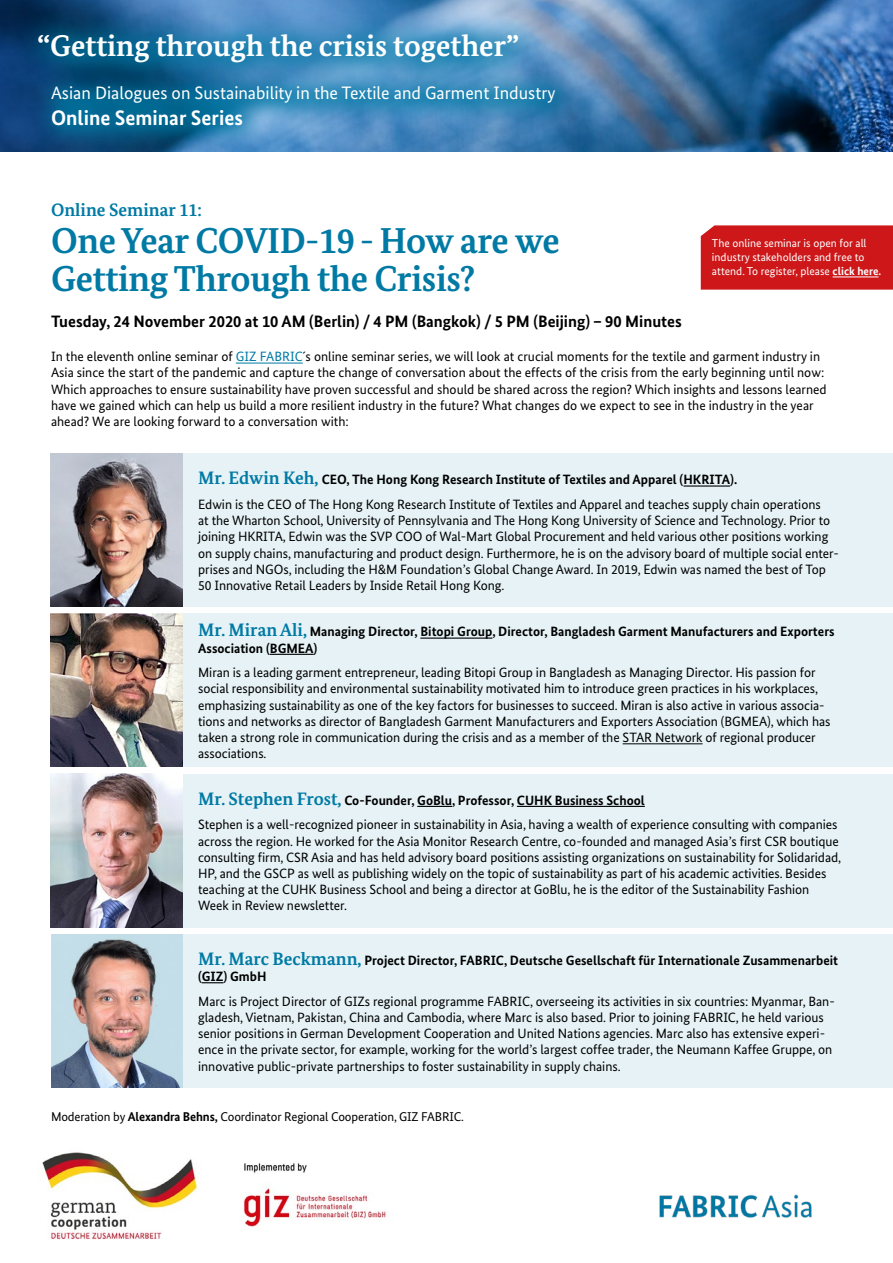
<style>
.page{position:relative;width:893px;height:1263px;background:#fff}
.page>*{position:absolute;margin:0;border:0;box-sizing:border-box;transform-origin:0 0}
.t1{font:700 36px/37.5px "Bundes Serif";letter-spacing:-.01em;color:#007aa4}
.t2{font:700 30px "Bundes Serif";color:#fff}
.t3{font:700 21px "Bundes Sans";color:#fff}
.t4{font:700 18px "Bundes Serif";color:#007aa4}
.t5{font:18px "Bundes Sans";color:#fff}
.t6{font:700 16.5px "Bundes Sans";color:#000}
.t7{font:13.5px/16.2px "Bundes Sans";letter-spacing:-.005em;color:#000}
.t8{font:700 13.5px "Bundes Sans";color:#000}
.t9{font:12.75px "Bundes Sans";letter-spacing:-.01em;color:#000}
.t10{font:11.4px/14px "Bundes Sans";color:#fff}
.s1{font-weight:700}
.s2{color:#007aa4}
</style>
<div class="page">
<img style="left:0;top:0;width:893px;height:151px">
<svg style="left:15px;top:10px;width:532px;height:83px;background:#347bab"></svg>
<svg style="left:33px;top:66px;width:547px;height:85px;background:#2d79aa"></svg>
<hr style="left:236px;top:363px;width:67px;height:1px;background:#007aa4">
<div style="left:701px;top:225px;width:192px;height:65px;background:#cd1719"></div>
<hr style="left:833px;top:276px;width:45px;height:1px;background:#fff">
<div style="left:132px;top:614px;width:761px;height:153px;background:#e6f2f6"></div>
<hr style="left:420px;top:637px;width:72px;height:2px;background:#000">
<hr style="left:270px;top:654px;width:44px;height:1px;background:#000">
<hr style="left:623px;top:743px;width:80px;height:1px;background:#000">
<img style="left:51px;top:614px;width:132px;height:153px">
<div style="left:132px;top:454px;width:761px;height:153px;background:#e6f2f6"></div>
<hr style="left:683px;top:485px;width:47px;height:2px;background:#000">
<img style="left:51px;top:454px;width:132px;height:152px">
<div style="left:132px;top:774px;width:761px;height:153px;background:#e6f2f6"></div>
<hr style="left:417px;top:806px;width:35px;height:1px;background:#000">
<hr style="left:517px;top:806px;width:128px;height:1px;background:#000">
<img style="left:51px;top:774px;width:132px;height:153px">
<div style="left:132px;top:934px;width:761px;height:153px;background:#e6f2f6"></div>
<svg style="left:202px;top:982px;width:21px;height:1px"></svg>
<img style="left:51px;top:934px;width:132px;height:153px">
<img style="left:42px;top:1152px;width:344px;height:88px">
<img style="left:659px;top:1194px;width:153px;height:24px">
<h2 class="t2" style="left:37px;top:27px;width:483px">“Getting through the crisis together“</h2>
<h3 class="t5" style="left:51px;top:82px;width:506px">Asian Dialogues on Sustainability in the Textile and Garment Industry</h3>
<h3 class="t3" style="left:51px;top:105px;width:194px">Online Seminar Series</h3>
<h3 class="t4" style="left:51px;top:199px;width:152px">Online Seminar 11:</h3>
<h1 class="t1" style="left:51px;top:222px;width:510px">One Year COVID-19 - How are we<br>Getting Through the Crisis?</h1>
<p class="t6" style="left:51px;top:311px;width:632px">Tuesday, 24 November 2020 at 10 AM (Berlin 4/) PM (Bangkok 5/) PM (Beijing) – 90 Minutes</p>
<p class="t10" style="left:712px;top:236px;width:171px">The online seminar is open for all industry stakeholders and free to attend. To register, please <span class="s1">click here.</span></p>
<p class="t7" style="left:51px;top:348px;width:777px">In the eleventh online seminar of <span class="s2">GIZ FABRIC</span> s´ online seminar series, we will look at crucial moments for the textile and garment industry in Asia since the start of the pandemic and capture the change of conversation about the effects of the crisis from the early beginning until now:<br>Which approaches to ensure sustainability have proven successful and should be shared across the region? Which insights and lessons learned have we gained which can help us build a more resilient industry in the future? What changes do we expect to see in the industry in the year ahead? We are looking forward to a conversation with:</p>
<h3 class="t4" style="left:198px;top:467px;width:122px">Mr. Edwin Keh,</h3>
<p class="t7" style="left:198px;top:496px;width:633px">Edwin is the CEO of The Hong Kong Research Institute of Textiles and Apparel and teaches supply chain operations at the Wharton School, University of Pennsylvania and The Hong Kong University of Science and Technology. Prior to joining HKRITA, Edwin was the SVP COO of Wal-Mart Global Procurement and held various other positions working</p>
<p class="t7" style="left:198px;top:561px;width:629px">prises and NGOs, including the H&amp;M Foundation s’ Global Change Award In. 2019, Edwin was named the best of Top</p>
<p class="t8" style="left:322px;top:471px;width:417px">CEO, The Hong Kong Research Institute of Textiles and Apparel (HKRITA .(</p>
<p class="t7" style="left:198px;top:545px;width:642px">on supply chains, manufacturing and product design. Furthermore, he is on the advisory board of multiple social enter-</p>
<p class="t7" style="left:198px;top:577px;width:308px">50 Innovative Retail Leaders by Inside Retail Hong Kong.</p>
<h3 class="t4" style="left:198px;top:619px;width:110px">Mr. Miran Ali,</h3>
<p class="t8" style="left:198px;top:640px;width:121px">Association (BGMEA(</p>
<p class="t7" style="left:198px;top:664px;width:622px">Miran is a leading garment entrepreneur, leading Bitopi Group in Bangladesh as Managing Director. His passion for social responsibility and environmental sustainability motivated him to introduce green practices in his workplaces,</p>
<p class="t7" style="left:198px;top:713px;width:634px">tions and networks as director of Bangladesh Garment Manufacturers and Exporters Association (BGMEA ,) which has</p>
<p class="t8" style="left:310px;top:623px;width:526px">Managing Director, Bitopi Group, Director, Bangladesh Garment Manufacturers and Exporters</p>
<p class="t7" style="left:198px;top:697px;width:628px">emphasizing sustainability as one of the key factors for businesses to succeed. Miran is also active in various associa-</p>
<p class="t7" style="left:198px;top:729px;width:619px">taken a strong role in communication during the crisis and as a member of the STAR Network of regional producer associations.</p>
<h3 class="t4" style="left:198px;top:787px;width:145px">Mr. Stephen Frost,</h3>
<p class="t7" style="left:198px;top:816px;width:644px">Stephen is a well-recognized pioneer in sustainability in Asia, having a wealth of experience consulting with companies across the region. He worked for the Asia Monitor Research Centre, co-founded and managed Asia s’ first CSR boutique consulting firm, CSR Asia and has held advisory board positions assisting organizations on sustainability for Solidaridad, HP, and the GSCP as well as publishing widely on the topic of sustainability as part of his academic activities. Besides teaching at the CUHK Business School and being a director at GoBlu, he is the editor of the Sustainability Fashion Week in Review newsletter.</p>
<p class="t8" style="left:344px;top:792px;width:302px">Co-Founder, GoBlu, Professor, CUHK Business School</p>
<h3 class="t4" style="left:198px;top:948px;width:165px">Mr. Marc Beckmann,</h3>
<p class="t8" style="left:198px;top:968px;width:70px">(GIZ) GmbH</p>
<p class="t7" style="left:198px;top:1009px;width:627px">gladesh, Vietnam, Pakistan, China and Cambodia, where Marc is also based. Prior to joining FABRIC, he held various</p>
<p class="t8" style="left:364px;top:952px;width:475px">Project Director, FABRIC, Deutsche Gesellschaft für Internationale Zusammenarbeit</p>
<p class="t7" style="left:198px;top:993px;width:638px">Marc is Project Director of GIZs regional programme FABRIC, overseeing its activities in six countries: Myanmar, Ban-</p>
<p class="t7" style="left:198px;top:1041px;width:636px">ence in the private sector, for example, working for the world s’ largest coffee trader, the Neumann Kaffee Gruppe, on</p>
<p class="t7" style="left:198px;top:1025px;width:628px">senior positions in German Development Cooperation and United Nations agencies. Marc also has extensive experi-</p>
<p class="t7" style="left:198px;top:1058px;width:424px">innovative public-private partnerships to foster sustainability in supply chains.</p>
<p class="t9" style="left:51px;top:1108px;width:414px">Moderation by <span class="s1">Alexandra Behns,</span> Coordinator Regional Cooperation, GIZ FABRIC.</p>
</div>
